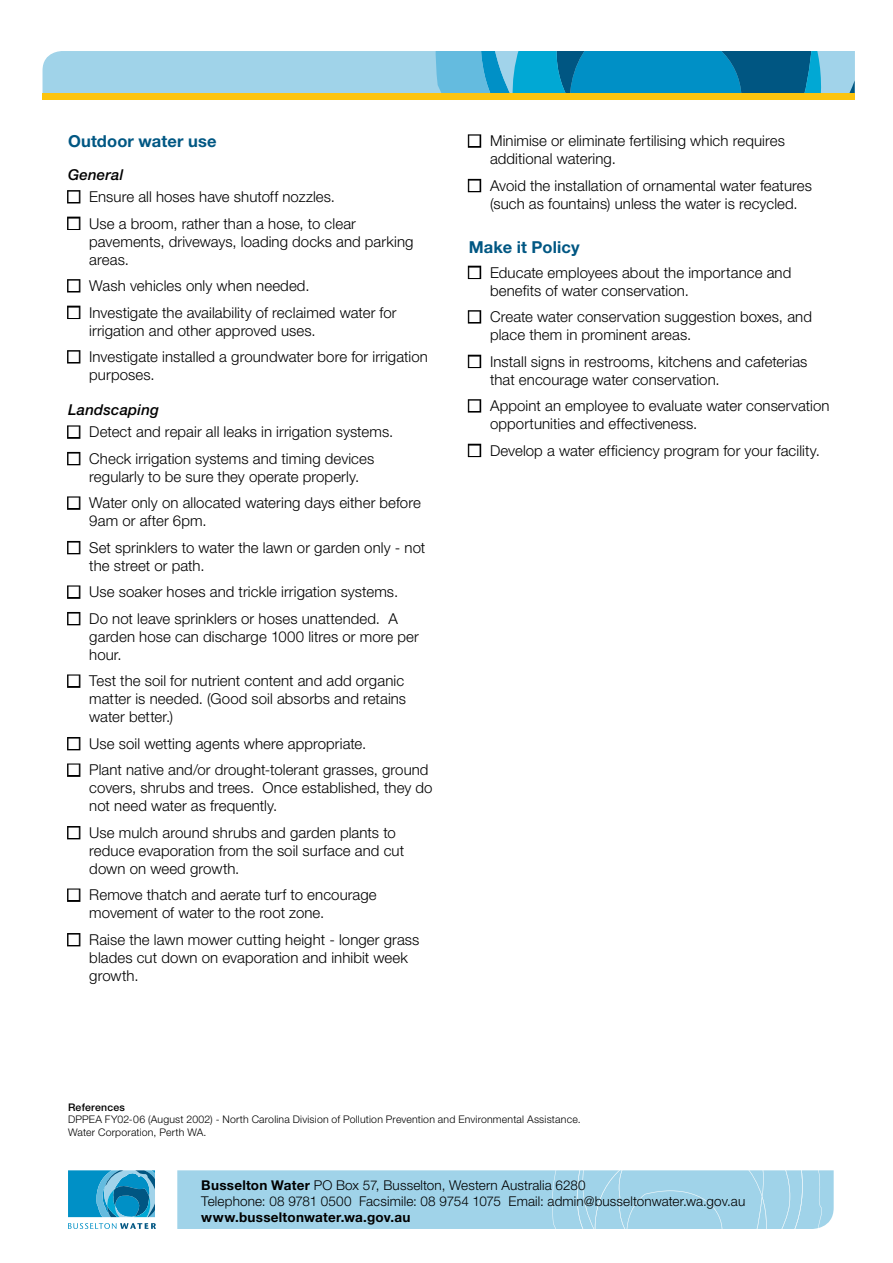
<style>
.page{position:relative;width:893px;height:1263px;background:#fff}
.page>*{position:absolute;margin:0;border:0;box-sizing:border-box;transform-origin:0 0}
.t1{font:700 16.5px "Helvetica Neue";letter-spacing:.01em;color:#005783}
.t2{font:300 15px/18px "Helvetica Neue";letter-spacing:.005em;color:#000}
.t3{font:italic 500 15px "Helvetica Neue";letter-spacing:.01em;color:#000}
.t4{font:300 13.5px/15.8px "Helvetica Neue";letter-spacing:.01em;color:#000}
.t5{font:700 13.5px "Helvetica Neue";letter-spacing:.015em;color:#000}
.t6{font:300 10.5px/12.6px "Helvetica Neue";letter-spacing:.02em;color:#000}
.t7{font:500 10.5px "Helvetica Neue";letter-spacing:.02em;color:#000}
.s1{color:#fff}
.s2{font-weight:700}
</style>
<div class="page">
<svg style="left:43px;top:51px;width:812px;height:43px;background:#61b2cf"></svg>
<div style="left:43px;top:94px;width:812px;height:6px;background:#fcc40f"></div>
<div style="left:67px;top:190px;width:13px;height:13px;border:3px solid #000"></div>
<div style="left:67px;top:217px;width:13px;height:13px;border:3px solid #000"></div>
<div style="left:67px;top:279px;width:13px;height:13px;border:3px solid #000"></div>
<div style="left:67px;top:306px;width:13px;height:13px;border:3px solid #000"></div>
<div style="left:67px;top:350px;width:13px;height:13px;border:3px solid #000"></div>
<div style="left:67px;top:425px;width:13px;height:14px;border:3px solid #000"></div>
<div style="left:67px;top:452px;width:13px;height:13px;border:3px solid #000"></div>
<div style="left:67px;top:496px;width:13px;height:14px;border:3px solid #000"></div>
<div style="left:67px;top:541px;width:13px;height:13px;border:3px solid #000"></div>
<div style="left:67px;top:585px;width:13px;height:14px;border:3px solid #000"></div>
<div style="left:67px;top:612px;width:13px;height:13px;border:3px solid #000"></div>
<div style="left:67px;top:674px;width:13px;height:14px;border:3px solid #000"></div>
<div style="left:67px;top:737px;width:13px;height:13px;border:3px solid #000"></div>
<div style="left:67px;top:763px;width:13px;height:14px;border:3px solid #000"></div>
<div style="left:67px;top:826px;width:13px;height:13px;border:3px solid #000"></div>
<div style="left:67px;top:888px;width:13px;height:14px;border:3px solid #000"></div>
<div style="left:67px;top:933px;width:13px;height:13px;border:3px solid #000"></div>
<div style="left:468px;top:134px;width:13px;height:14px;border:3px solid #000"></div>
<div style="left:468px;top:179px;width:13px;height:13px;border:3px solid #000"></div>
<div style="left:468px;top:266px;width:13px;height:13px;border:3px solid #000"></div>
<div style="left:468px;top:310px;width:13px;height:14px;border:3px solid #000"></div>
<div style="left:468px;top:355px;width:13px;height:13px;border:3px solid #000"></div>
<div style="left:468px;top:399px;width:13px;height:14px;border:3px solid #000"></div>
<div style="left:468px;top:444px;width:13px;height:13px;border:3px solid #000"></div>
<svg style="left:68px;top:1170px;width:88px;height:59px;background:#49a8cd"></svg>
<div style="left:177px;top:1170px;width:657px;height:59px;background:#a0d3e9"></div>
<p class="t1" style="left:68px;top:131px;width:150px">Outdoor water use</p>
<p class="t3" style="left:68px;top:166px;width:57px">General</p>
<p class="t2" style="left:68px;top:187px;width:269px"><span class="s1">■</span> Ensure all hoses have shutoff nozzles.</p>
<p class="t2" style="left:89px;top:214px;width:326px;text-indent:-21px"><span class="s1">■</span> Use a broom, rather than a hose, to clear pavements, driveways, loading docks and parking areas.</p>
<p class="t2" style="left:68px;top:276px;width:243px"><span class="s1">■</span> Wash vehicles only when needed.</p>
<p class="t2" style="left:89px;top:303px;width:309px;text-indent:-21px"><span class="s1">■</span> Investigate the availability of reclaimed water for irrigation and other approved uses.</p>
<p class="t2" style="left:89px;top:347px;width:340px;text-indent:-21px"><span class="s1">■</span> Investigate installed a groundwater bore for irrigation purposes.</p>
<p class="t3" style="left:68px;top:401px;width:92px">Landscaping</p>
<p class="t2" style="left:68px;top:423px;width:327px"><span class="s1">■</span> Detect and repair all leaks in irrigation systems.</p>
<p class="t2" style="left:68px;top:449px;width:308px;text-align:center"><span class="s1">■</span> Check irrigation systems and timing devices regularly to be sure they operate properly.</p>
<p class="t2" style="left:89px;top:494px;width:333px;text-indent:-21px"><span class="s1">■</span> Water only on allocated watering days either before<br>9am or after 6pm.</p>
<p class="t2" style="left:89px;top:538px;width:338px;text-indent:-21px"><span class="s1">■</span> Set sprinklers to water the lawn or garden only - not the street or path.</p>
<p class="t2" style="left:68px;top:583px;width:332px"><span class="s1">■</span> Use soaker hoses and trickle irrigation systems.</p>
<p class="t2" style="left:89px;top:609px;width:331px;text-indent:-21px"><span class="s1">■</span> Do not leave sprinklers or hoses unattended. A garden hose can discharge 1000 litres or more per hour.</p>
<p class="t2" style="left:89px;top:672px;width:318px;text-indent:-21px"><span class="s1">■</span> Test the soil for nutrient content and add organic matter is needed. (Good soil absorbs and retains water better.)</p>
<p class="t2" style="left:68px;top:734px;width:300px"><span class="s1">■</span> Use soil wetting agents where appropriate.</p>
<p class="t2" style="left:89px;top:761px;width:345px;text-indent:-21px"><span class="s1">■</span> Plant native and/or drought-tolerant grasses, ground covers, shrubs and trees. Once established, they do not need water as frequently.</p>
<p class="t2" style="left:89px;top:823px;width:316px;text-indent:-21px"><span class="s1">■</span> Use mulch around shrubs and garden plants to reduce evaporation from the soil surface and cut down on weed growth.</p>
<p class="t2" style="left:89px;top:886px;width:289px;text-indent:-21px"><span class="s1">■</span> Remove thatch and aerate turf to encourage movement of water to the root zone.</p>
<p class="t2" style="left:89px;top:930px;width:332px;text-indent:-21px"><span class="s1">■</span> Raise the lawn mower cutting height - longer grass blades cut down on evaporation and inhibit week growth.</p>
<p class="t2" style="left:490px;top:132px;width:296px;text-indent:-21px"><span class="s1">■</span> Minimise or eliminate fertilising which requires additional watering.</p>
<p class="t2" style="left:469px;top:176px;width:345px;text-align:center"><span class="s1">■</span> Avoid the installation of ornamental water features (such as fountains) unless the water is recycled.</p>
<p class="t1" style="left:469px;top:237px;width:112px">Make it Policy</p>
<p class="t2" style="left:490px;top:263px;width:303px;text-indent:-21px"><span class="s1">■</span> Educate employees about the importance and benefits of water conservation.</p>
<p class="t2" style="left:490px;top:307px;width:323px;text-indent:-21px"><span class="s1">■</span> Create water conservation suggestion boxes, and place them in prominent areas.</p>
<p class="t2" style="left:490px;top:352px;width:319px;text-indent:-21px"><span class="s1">■</span> Install signs in restrooms, kitchens and cafeterias that encourage water conservation.</p>
<p class="t2" style="left:490px;top:396px;width:341px;text-indent:-21px"><span class="s1">■</span> Appoint an employee to evaluate water conservation opportunities and effectiveness.</p>
<p class="t2" style="left:469px;top:441px;width:353px"><span class="s1">■</span> Develop a water efficiency program for your facility.</p>
<p class="t7" style="left:68px;top:1100px;width:58px">References</p>
<p class="t6" style="left:68px;top:1113px;width:514px">DPPEA FY02-06 (August 2002) - North Carolina Division of Pollution Prevention and Environmental Assistance.<br>Water Corporation, Perth WA.</p>
<p class="t4" style="left:201px;top:1177px;width:545px"><span class="s2">Busselton Water</span> PO Box 57, Busselton, Western Australia 6280<br>Telephone: 08 9781 0500 Facsimile: 08 9754 1075 Email: admin@busseltonwater.wa.gov.au</p>
<p class="t5" style="left:201px;top:1208px;width:211px">www.busseltonwater.wa.gov.au</p>
</div>
